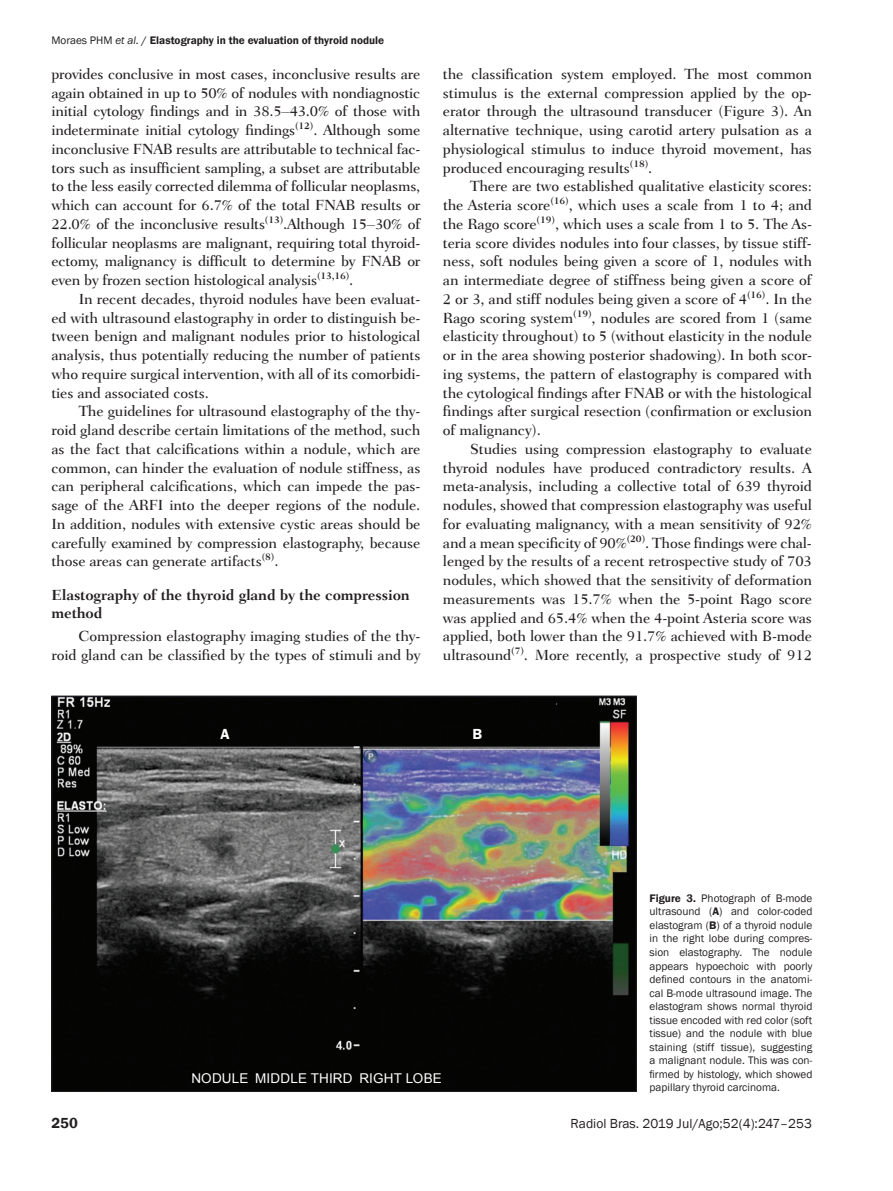
<style>
.page{position:relative;width:893px;height:1191px;background:#fff}
.page>*{position:absolute;margin:0;border:0;box-sizing:border-box;transform-origin:0 0}
.t1{font:500 15px/18.8px "Fairfield LT";letter-spacing:-.01em;color:#231f20;text-align:justify}
.t2{font:700 15px/18.8px "Fairfield LT";letter-spacing:-.01em;color:#231f20}
.t3{font:600 15px "Franklin Gothic";color:#231f20}
.t4{font:600 15px "Franklin Gothic";color:#fff}
.t5{font:13.5px "Franklin Gothic";color:#231f20}
.t6{font:13.5px "Arial";letter-spacing:.01em;color:#fff}
.t7{font:11.25px/13.5px "Franklin Gothic";color:#231f20;text-align:justify}
.t8{font:600 11.25px "Franklin Gothic";color:#231f20}
.s1{font-weight:400}
.s2{font-weight:400;font-style:italic}
.s3{font-weight:500}
.s4{font-weight:600}
</style>
<div class="page">
<img style="left:53px;top:697px;width:582px;height:392px">
<p class="t8" style="left:51px;top:33px;width:334px"><span class="s1">Moraes PHM</span> <span class="s2">et al.</span> <span class="s3">/</span> Elastography in the evaluation of thyroid nodule</p>
<p class="t1" style="left:51px;top:64px;width:370px">provides conclusive in most cases, inconclusive results are again obtained in up to 50% of nodules with nondiagnostic initial cytology findings and in 38.5–43.0% of those with indeterminate initial cytology findings<sup>(12)</sup>. Although some inconclusive FNAB results are attributable to technical fac&shy;tors such as insufficient sampling, a subset are attributable to the less easily corrected dilemma of follicular neoplasms, which can account for 6.7% of the total FNAB results or 22.0% of the inconclusive results<sup>(13)</sup>.Although 15–30% of follicular neoplasms are malignant, requiring total thyroid&shy;ectomy, malignancy is difficult to determine by FNAB or even by frozen section histological analysis<sup>(13,16)</sup>.</p>
<p class="t1" style="left:51px;top:289px;width:371px;text-indent:27px">In recent decades, thyroid nodules have been evaluat&shy;ed with ultrasound elastography in order to distinguish be&shy;tween benign and malignant nodules prior to histological analysis, thus potentially reducing the number of patients who require surgical intervention, with all of its comorbidi&shy;ties and associated costs.</p>
<p class="t1" style="left:51px;top:402px;width:370px;text-indent:27px">The guidelines for ultrasound elastography of the thy&shy;roid gland describe certain limitations of the method, such as the fact that calcifications within a nodule, which are common, can hinder the evaluation of nodule stiffness, as can peripheral calcifications, which can impede the pas&shy;sage of the ARFI into the deeper regions of the nodule.<br>In addition, nodules with extensive cystic areas should be carefully examined by compression elastography, because those areas can generate artifacts<sup>(8)</sup>.</p>
<p class="t2" style="left:51px;top:585px;width:360px">Elastography of the thyroid gland by the compression method</p>
<p class="t1" style="left:51px;top:627px;width:370px;text-align:right">Compression elastography imaging studies of the thy&shy;roid gland can be classified by the types of stimuli and by</p>
<p class="t1" style="left:443px;top:64px;width:370px">the classification system employed. The most common stimulus is the external compression applied by the op&shy;erator through the ultrasound transducer (Figure 3). An alternative technique, using carotid artery pulsation as a physiological stimulus to induce thyroid movement, has produced encouraging results<sup>(18)</sup>.</p>
<p class="t1" style="left:443px;top:177px;width:371px;text-indent:27px">There are two established qualitative elasticity scores: the Asteria score<sup>(16)</sup>, which uses a scale from 1 to 4; and the Rago score<sup>(19)</sup>, which uses a scale from 1 to 5. The As&shy;teria score divides nodules into four classes, by tissue stiff&shy;ness, soft nodules being given a score of 1, nodules with an intermediate degree of stiffness being given a score of 2 or 3, and stiff nodules being given a score of 4<sup>(16)</sup>. In the Rago scoring system<sup>(19)</sup>, nodules are scored from 1 (same elasticity throughout) to 5 (without elasticity in the nodule or in the area showing posterior shadowing). In both scor&shy;ing systems, the pattern of elastography is compared with the cytological findings after FNAB or with the histological findings after surgical resection (confirmation or exclusion of malignancy).</p>
<p class="t1" style="left:443px;top:439px;width:371px;text-indent:27px">Studies using compression elastography to evaluate thyroid nodules have produced contradictory results. A meta-analysis, including a collective total of 639 thyroid nodules, showed that compression elastography was useful for evaluating malignancy, with a mean sensitivity of 92% and a mean specificity of 90%<sup>(20)</sup>. Those findings were chal&shy;lenged by the results of a recent retrospective study of 703 nodules, which showed that the sensitivity of deformation measurements was 15.7% when the 5-point Rago score was applied and 65.4% when the 4-point Asteria score was applied, both lower than the 91.7% achieved with B-mode ultrasound<sup>(7)</sup>. More recently, a prospective study of 912</p>
<p class="t4" style="left:221px;top:724px;width:11px">A</p>
<p class="t4" style="left:472px;top:724px;width:11px">B</p>
<p class="t6" style="left:191px;top:1069px;width:252px">NODULE MIDDLE THIRD RIGHT LOBE</p>
<p class="t7" style="left:649px;top:891px;width:164px"><span class="s4">Figure 3.</span> Photograph of B-mode ultrasound (<span class="s4">A</span>) and color-coded elastogram (<span class="s4">B</span>) of a thyroid nodule in the right lobe during compres&shy;sion elastography. The nodule appears hypoechoic with poorly defined contours in the anatomi&shy;cal B-mode ultrasound image. The elastogram shows normal thyroid tissue encoded with red color (soft tissue) and the nodule with blue staining (stiff tissue), suggesting a malignant nodule. This was con&shy;firmed by histology, which showed papillary thyroid carcinoma.</p>
<p class="t3" style="left:51px;top:1113px;width:28px">250</p>
<p class="t5" style="left:571px;top:1114px;width:243px">Radiol Bras. 2019 Jul/Ago;52(4):247–253</p>
</div>
